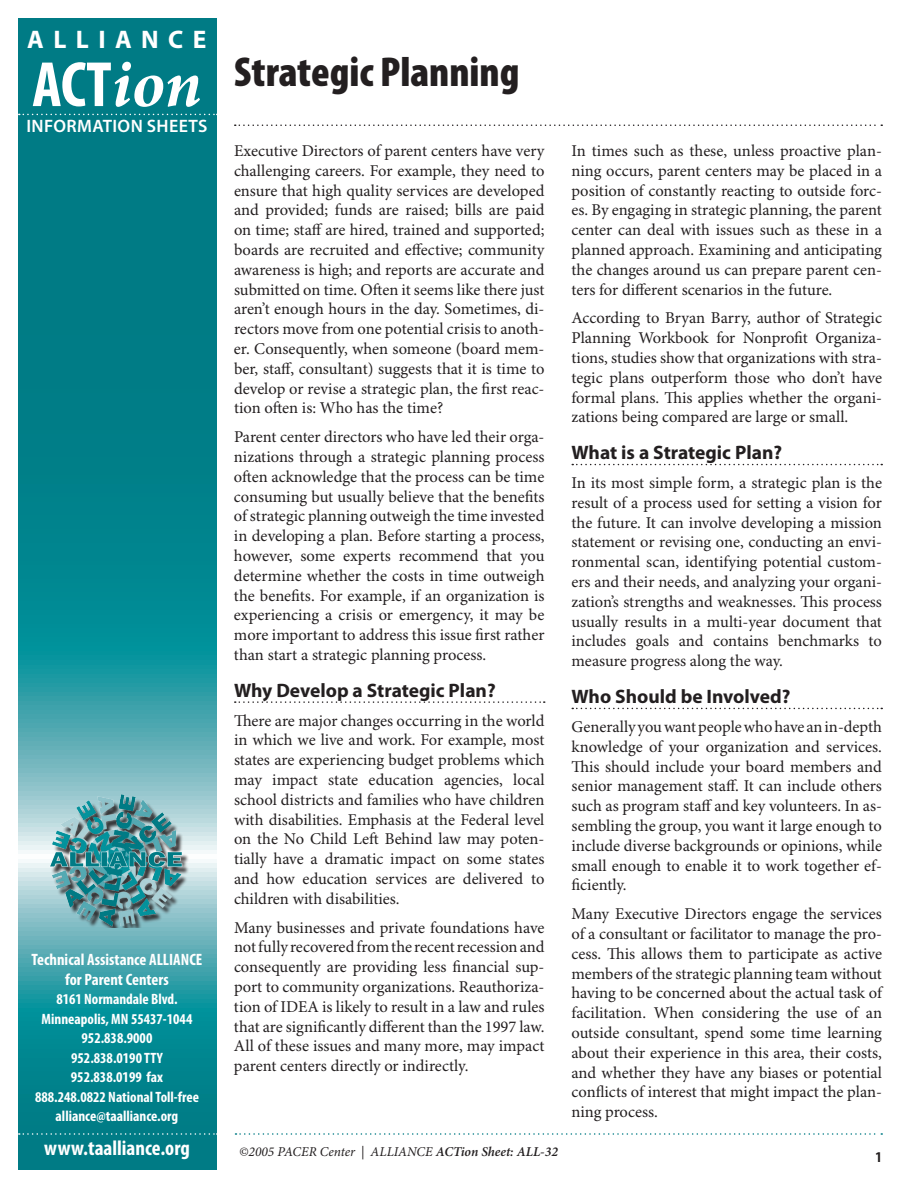
<style>
.page{position:relative;width:918px;height:1188px;background:#fff}
.page>*{position:absolute;margin:0;border:0;box-sizing:border-box;transform-origin:0 0}
.t1{font:700 condensed 64.5px "Myriad";color:#fff}
.t2{font:900 condensed 42px "Myriad Pro";color:#231f20}
.t3{font:700 25.5px "Myriad Pro";letter-spacing:.37em;color:#fff}
.t4{font:700 condensed 21px "Myriad Pro";color:#fff}
.t5{font:700 19.5px "Myriad Pro";color:#231f20}
.t6{font:600 18px "Myriad Pro";letter-spacing:.02em;color:#fff}
.t7{font:16.5px/19.8px "Minion Pro";color:#231f20;text-align:justify}
.t8{font:700 condensed 16.5px/19.8px "Myriad Pro";color:#fff;text-align:center}
.t9{font:700 condensed 15px/19.5px "Myriad Pro";color:#fff;text-align:center}
.t10{font:700 condensed 15px "Myriad";color:#231f20}
.t11{font:italic 13.5px "Minion Pro";color:#231f20}
.s1{font-family:"Minion Pro";font-style:italic;font-stretch:normal;font-size:67.5px}
.s2{font-weight:600}
</style>
<div class="page">
<svg style="left:19px;top:18px;width:198px;height:1152px;background:#168b94"></svg>
<svg style="left:19px;top:114px;width:198px;height:1px"></svg>
<svg style="left:236px;top:1133px;width:646px;height:2px"></svg>
<svg style="left:19px;top:1133px;width:198px;height:2px"></svg>
<div style="left:51px;top:796px;width:139px;height:132px;background:#231f20;opacity:.9"></div>
<img style="left:50px;top:794px;width:133px;height:134px">
<svg style="left:235px;top:124px;width:647px;height:2px"></svg>
<svg style="left:235px;top:701px;width:310px;height:2px"></svg>
<svg style="left:572px;top:464px;width:310px;height:1px"></svg>
<svg style="left:572px;top:708px;width:310px;height:1px"></svg>
<h3 class="t3" style="left:27px;top:25px;width:181px">ALLIANCE</h3>
<h1 class="t1" style="left:32px;top:52px;width:171px">ACT<span class="s1">ion</span></h1>
<p class="t6" style="left:26px;top:116px;width:183px">INFORMATION SHEETS</p>
<p class="t8" style="left:32px;top:950px;width:172px">Technical Assistance ALLIANCE for Parent Centers</p>
<p class="t9" style="left:35px;top:990px;width:165px">8161 Normandale Blvd.<br>Minneapolis, MN 55437-1044<br>952.838.9000<br>952.838.0190 TTY<br>952.838.0199 fax<br>888.248.0822 National Toll-free alliance@taalliance.org</p>
<p class="t4" style="left:44px;top:1137px;width:147px">www.taalliance.org</p>
<h2 class="t2" style="left:234px;top:48px;width:287px">Strategic Planning</h2>
<p class="t7" style="left:234px;top:142px;width:312px">Executive Directors of parent centers have very challenging careers. For example, they need to ensure that high quality services are developed and provided; funds are raised; bills are paid on time; staff are hired, trained and supported; boards are recruited and effective; community awareness is high; and reports are accurate and submitted on time. Often it seems like there just aren’t enough hours in the day. Sometimes, di&shy;rectors move from one potential crisis to anoth&shy;er. Consequently, when someone (board mem&shy;ber, staff, consultant) suggests that it is time to develop or revise a strategic plan, the first reac&shy;tion often is: Who has the time?</p>
<p class="t7" style="left:234px;top:428px;width:312px">Parent center directors who have led their orga&shy;nizations through a strategic planning process often acknowledge that the process can be time consuming but usually believe that the benefits of strategic planning outweigh the time invested in developing a plan. Before starting a process, however, some experts recommend that you determine whether the costs in time outweigh the benefits. For example, if an organization is experiencing a crisis or emergency, it may be more important to address this issue first rather than start a strategic planning process.</p>
<p class="t5" style="left:234px;top:679px;width:263px">Why Develop a Strategic Plan?</p>
<p class="t7" style="left:234px;top:711px;width:312px">There are major changes occurring in the world in which we live and work. For example, most states are experiencing budget problems which may impact state education agencies, local school districts and families who have children with disabilities. Emphasis at the Federal level on the No Child Left Behind law may poten&shy;tially have a dramatic impact on some states and how education services are delivered to children with disabilities.</p>
<p class="t7" style="left:234px;top:918px;width:312px">Many businesses and private foundations have not fully recovered from the recent recession and consequently are providing less financial sup&shy;port to community organizations. Reauthoriza&shy;tion of IDEA is likely to result in a law and rules that are significantly different than the 1997 law.<br>All of these issues and many more, may impact parent centers directly or indirectly.</p>
<p class="t11" style="left:239px;top:1144px;width:320px">©2005 PACER Center | ALLIANCE <span class="s2">ACTion Sheet: ALL-32</span></p>
<p class="t7" style="left:572px;top:142px;width:312px">In times such as these, unless proactive plan&shy;ning occurs, parent centers may be placed in a position of constantly reacting to outside forc&shy;es. By engaging in strategic planning, the parent center can deal with issues such as these in a planned approach. Examining and anticipating the changes around us can prepare parent cen&shy;ters for different scenarios in the future.</p>
<p class="t7" style="left:571px;top:309px;width:312px">According to Bryan Barry, author of Strategic Planning Workbook for Nonprofit Organiza&shy;tions, studies show that organizations with stra&shy;tegic plans outperform those who don’t have formal plans. This applies whether the organi&shy;zations being compared are large or small.</p>
<p class="t5" style="left:572px;top:442px;width:212px">What is a Strategic Plan?</p>
<p class="t7" style="left:572px;top:474px;width:312px">In its most simple form, a strategic plan is the result of a process used for setting a vision for the future. It can involve developing a mission statement or revising one, conducting an envi&shy;ronmental scan, identifying potential custom&shy;ers and their needs, and analyzing your organi&shy;zation’s strengths and weaknesses. This process usually results in a multi-year document that includes goals and contains benchmarks to measure progress along the way.</p>
<p class="t5" style="left:572px;top:686px;width:221px">Who Should be Involved?</p>
<p class="t7" style="left:571px;top:718px;width:312px">Generally you want people who have an in-depth knowledge of your organization and services.<br>This should include your board members and senior management staff. It can include others such as program staff and key volunteers. In as&shy;sembling the group, you want it large enough to include diverse backgrounds or opinions, while small enough to enable it to work together ef&shy;ficiently.</p>
<p class="t7" style="left:571px;top:905px;width:312px">Many Executive Directors engage the services of a consultant or facilitator to manage the pro&shy;cess. This allows them to participate as active members of the strategic planning team without having to be concerned about the actual task of facilitation. When considering the use of an outside consultant, spend some time learning about their experience in this area, their costs, and whether they have any biases or potential conflicts of interest that might impact the plan&shy;ning process.</p>
<p class="t10" style="left:876px;top:1149px;width:8px">1</p>
</div>
